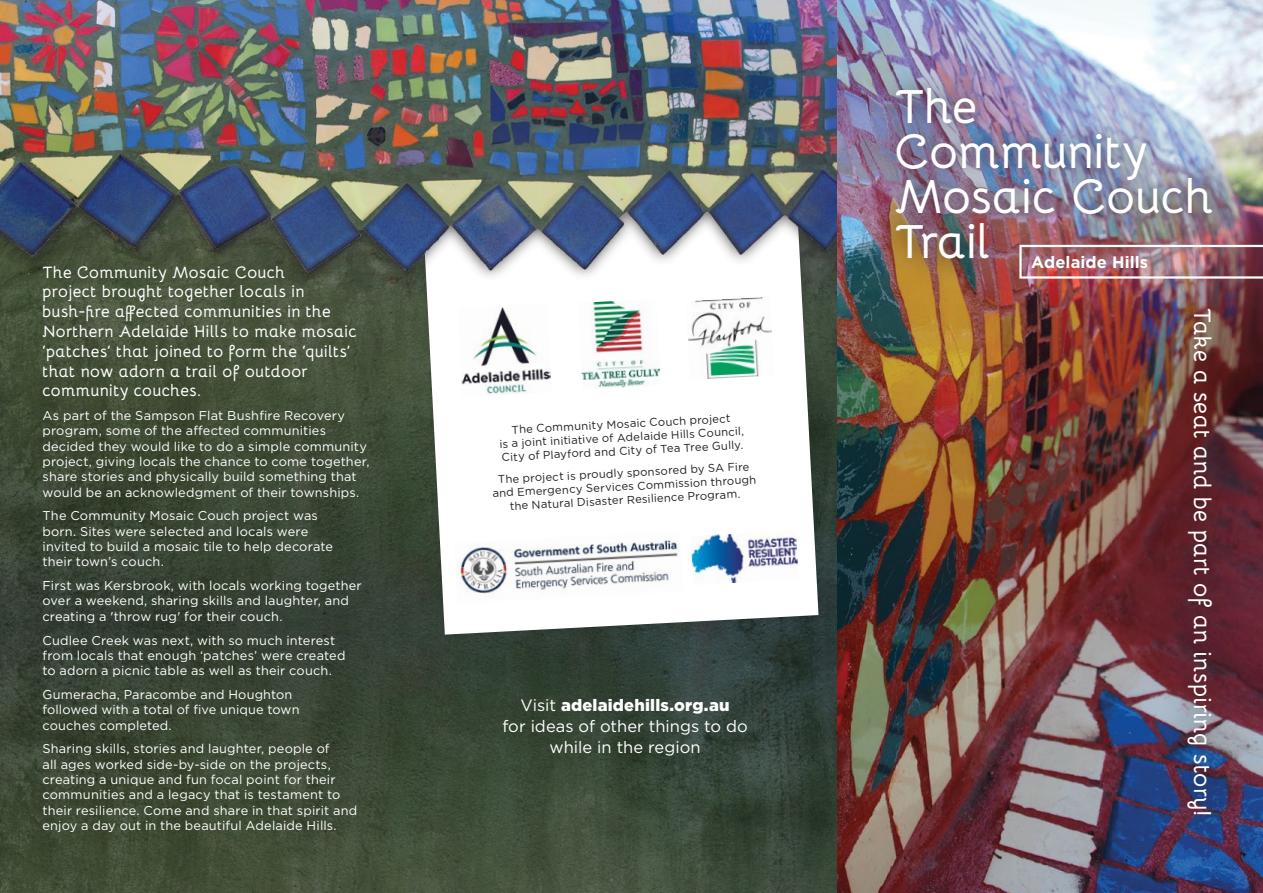
<style>
.page{position:relative;width:1263px;height:893px;background:#fff}
.page>*{position:absolute;margin:0;border:0;box-sizing:border-box;transform-origin:0 0}
.t1{font:700 48px/45px "Bellota";letter-spacing:-.015em;color:#fff}
.t2{font:700 24px "Bellota";letter-spacing:-.01em;color:#fff}
.t3{font:700 16.5px/19.8px "Bellota";letter-spacing:.005em;color:#fff}
.t4{font:16.5px/21px "Gotham";color:#fff;text-align:center}
.t5{font:700 16.5px "Gotham";letter-spacing:.005em;color:#fff}
.t6{font:12.75px/15.3px "Gotham";letter-spacing:.015em;color:#fff}
.t7{font:11.25px/13.5px "Gotham";color:#231f20;text-align:center}
.s1{font-weight:900}
</style>
<div class="page">
<img style="left:0;top:0;width:1263px;height:893px">
<div style="left:411px;top:109px;width:416px;height:534px;background:#231f20;opacity:.2"></div>
<svg style="left:419px;top:284px;width:399px;height:351px"></svg>
<img style="left:691px;top:531px;width:107px;height:54px">
<img style="left:454px;top:531px;width:229px;height:72px">
<div style="left:0;top:0;width:852px;height:284px;background:#231f20;opacity:.75"></div>
<img style="left:0;top:0;width:838px;height:274px">
<img style="left:874px;top:66px;width:358px;height:216px">
<img style="left:1019px;top:245px;width:244px;height:34px">
<img style="left:1159px;top:281px;width:83px;height:564px">
<img style="left:458px;top:303px;width:94px;height:94px">
<img style="left:686px;top:297px;width:88px;height:83px">
<img style="left:578px;top:299px;width:83px;height:90px">
<p class="t3" style="left:43px;top:261px;width:316px">The Community Mosaic Couch<br>project brought together locals in bush-fire affected communities in the Northern Adelaide Hills to make mosaic ‘patches’ that joined to form the ‘quilts’ that now adorn a trail of outdoor community couches.</p>
<p class="t6" style="left:43px;top:408px;width:328px">As part of the Sampson Flat Bushfire Recovery program, some of the affected communities decided they would like to do a simple community project, giving locals the chance to come together, share stories and physically build something that would be an acknowledgment of their townships.</p>
<p class="t6" style="left:43px;top:508px;width:292px">The Community Mosaic Couch project was born. Sites were selected and locals were invited to build a mosaic tile to help decorate their town’s couch.</p>
<p class="t6" style="left:43px;top:578px;width:321px">First was Kersbrook, with locals working together over a weekend, sharing skills and laughter, and creating a 'throw rug' for their couch.</p>
<p class="t6" style="left:43px;top:632px;width:304px">Cudlee Creek was next, with so much interest from locals that enough ‘patches’ were created to adorn a picnic table as well as their couch.</p>
<p class="t6" style="left:43px;top:686px;width:258px">Gumeracha, Paracombe and Houghton followed with a total of five unique town couches completed.</p>
<p class="t6" style="left:43px;top:741px;width:316px">Sharing skills, stories and laughter, people of<br>all ages worked side-by-side on the projects, creating a unique and fun focal point for their communities and a legacy that is testament to their resilience. Come and share in that spirit and enjoy a day out in the beautiful Adelaide Hills.</p>
<p class="t7" style="left:498px;top:423px;width:246px;rotate:-3deg">The Community Mosaic Couch project<br>is a joint initiative of Adelaide Hills Council,<br>City of Playford and City of Tea Tree Gully.</p>
<p class="t7" style="left:491px;top:473px;width:266px;rotate:-3deg">The project is proudly sponsored by SA Fire and Emergency Services Commission through the Natural Disaster Resilience Program.</p>
<p class="t4" style="left:502px;top:694px;width:247px">Visit <span class="s1">adelaidehills.org.au<br></span>for ideas of other things to do while in the region</p>
<h1 class="t1" style="left:895px;top:80px;width:321px">The<br>Community<br>Mosaic Couch<br>Trail</h1>
<p class="t5" style="left:1031px;top:251px;width:118px">Adelaide Hills</p>
<h2 class="t2" style="left:1221px;top:308px;width:510px;rotate:90deg">Take a seat and be part of an inspiring story!</h2>
</div>
